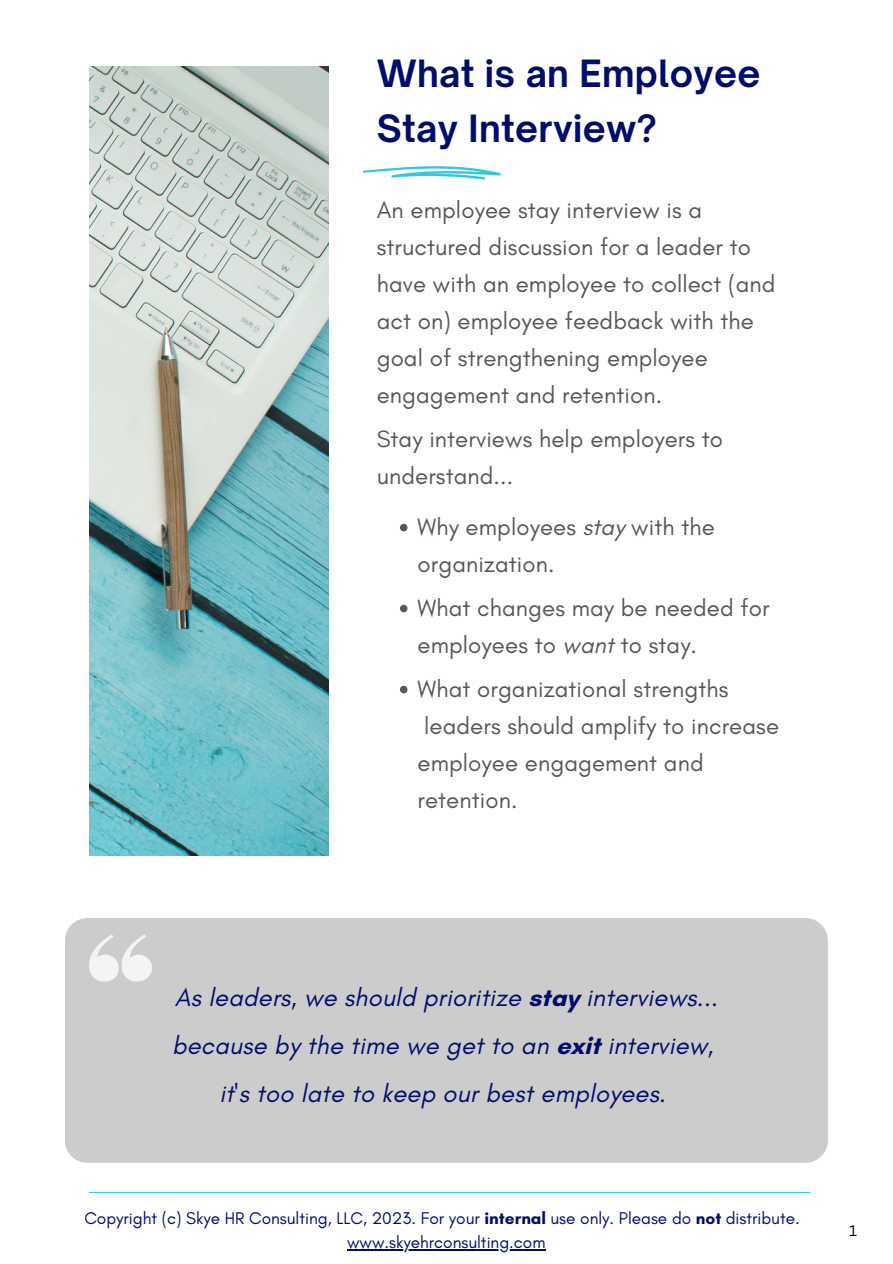
<style>
.page{position:relative;width:893px;height:1264px;background:#fff}
.page>*{position:absolute;margin:0;border:0;box-sizing:border-box;transform-origin:0 0}
.t1{font:700 36px "Open Sauce One";letter-spacing:.01em;color:#000d6b}
.t2{font:italic 25.5px "Glacial Indifference";letter-spacing:.01em;color:#000d6b}
.t3{font:24px/37px "Glacial Indifference";letter-spacing:.005em;color:#575757}
.t4{font:17.25px/23.5px "Glacial Indifference";color:#000d6b;text-align:center}
.t5{font:15px "Canva Sans";color:#000}
.s1{font-style:italic}
.s2{font-weight:700;font-style:normal}
.s3{font-weight:700}
</style>
<div class="page">
<div style="left:65px;top:918px;width:762px;height:244px;background:#ccc;border-radius:22px"></div>
<svg style="left:89px;top:934px;width:63px;height:47px"></svg>
<img style="left:89px;top:67px;width:239px;height:788px">
<svg style="left:400px;top:524px;width:7px;height:7px"></svg>
<svg style="left:400px;top:605px;width:7px;height:7px"></svg>
<svg style="left:400px;top:685px;width:7px;height:8px"></svg>
<hr style="left:89px;top:1191px;width:721px;height:1px;background:#32c7df">
<svg style="left:363px;top:166px;width:137px;height:14px"></svg>
<hr style="left:347px;top:1248px;width:198px;height:2px;background:#000d6b">
<p class="t1" style="left:376px;top:51px;width:385px">What is an Employee</p>
<p class="t1" style="left:376px;top:106px;width:281px">Stay Interview?</p>
<p class="t3" style="left:376px;top:191px;width:400px">An employee stay interview is a structured discussion for a leader to have with an employee to collect (and act on) employee feedback with the goal of strengthening employee engagement and retention.</p>
<p class="t3" style="left:376px;top:420px;width:348px">Stay interviews help employers to understand...</p>
<p class="t3" style="left:417px;top:508px;width:299px">Why employees <span class="s1">stay</span> with the organization.</p>
<p class="t3" style="left:417px;top:589px;width:353px">What changes may be needed for employees to <span class="s1">want</span> to stay.</p>
<p class="t3" style="left:417px;top:670px;width:363px">What organizational strengths leaders should amplify to increase employee engagement and retention.</p>
<p class="t2" style="left:175px;top:981px;width:544px">As leaders, we should prioritize <span class="s2">stay</span> interviews...</p>
<p class="t2" style="left:172px;top:1029px;width:543px">because by the time we get to an <span class="s2">exit</span> interview,</p>
<p class="t2" style="left:219px;top:1077px;width:448px">it's too late to keep our best employees.</p>
<p class="t4" style="left:84px;top:1206px;width:716px">Copyright (c) Skye HR Consulting, LLC, 2023. For your <span class="s3">internal</span> use only. Please do <span class="s3">not</span> distribute. www.skyehrconsulting.com</p>
<p class="t5" style="left:849px;top:1219px;width:9px">1</p>
</div>
